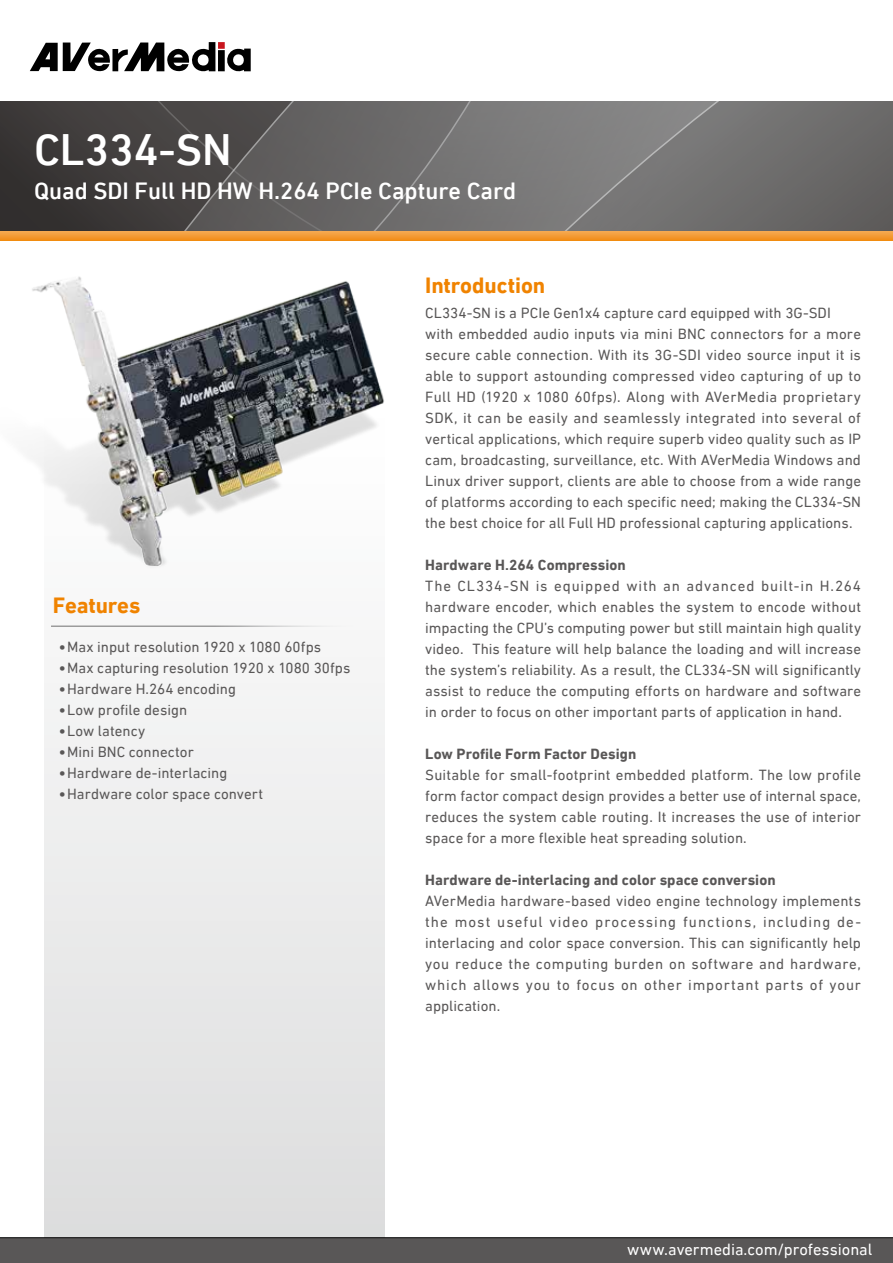
<style>
.page{position:relative;width:893px;height:1263px;background:#fff}
.page>*{position:absolute;margin:0;border:0;box-sizing:border-box;transform-origin:0 0}
.t1{font:500 45px "DIN Next LT Pro";color:#fff}
.t2{font:500 24px "DIN Next LT Pro";color:#fff}
.t3{font:700 22.5px "DIN Next LT Pro";letter-spacing:-.005em;color:#f08300}
.t4{font:16.5px "DIN Next LT Pro";color:#fff}
.t5{font:15px/21px "DIN Next LT Pro";letter-spacing:.005em;color:#595757;text-align:justify}
.t6{font:700 15px "DIN Next LT Pro";letter-spacing:.005em;color:#595757}
.s1{font-weight:700}
</style>
<div class="page">
<svg style="left:45px;top:625px;width:340px;height:612px"></svg>
<svg style="left:0;top:1237px;width:893px;height:26px;background:#565454"></svg>
<svg style="left:0;top:230px;width:893px;height:10px;background:#e4953b"></svg>
<svg style="left:0;top:101px;width:156px;height:129px;background:#3c3838"></svg>
<svg style="left:156px;top:101px;width:362px;height:129px;background:#636161"></svg>
<svg style="left:518px;top:101px;width:375px;height:129px;background:#747373"></svg>
<div style="left:218px;top:42px;width:7px;height:7px;background:#c8161e"></div>
<svg style="left:221px;top:46px;width:30px;height:26px"></svg>
<svg style="left:30px;top:42px;width:185px;height:30px"></svg>
<div style="left:218px;top:50px;width:7px;height:21px;background:#000"></div>
<hr style="left:51px;top:626px;width:326px;height:1px;background:#fff">
<img style="left:31px;top:276px;width:353px;height:292px">
<h1 class="t1" style="left:34px;top:124px;width:199px">CL334-SN</h1>
<h2 class="t2" style="left:34px;top:177px;width:484px">Quad SDI Full HD HW H.264 PCIe Capture Card</h2>
<h3 class="t3" style="left:53px;top:592px;width:89px">Features</h3>
<p class="t5" style="left:59px;top:636px;width:264px"><span class="s1">•</span>Max input resolution 1920 x 1080 60fps</p>
<p class="t5" style="left:59px;top:657px;width:293px"><span class="s1">•</span>Max capturing resolution 1920 x 1080 30fps</p>
<p class="t5" style="left:59px;top:678px;width:179px"><span class="s1">•</span>Hardware H.264 encoding</p>
<p class="t5" style="left:59px;top:699px;width:130px"><span class="s1">•</span>Low profile design</p>
<p class="t5" style="left:59px;top:720px;width:88px"><span class="s1">•</span>Low latency</p>
<p class="t5" style="left:59px;top:741px;width:137px"><span class="s1">•</span>Mini BNC connector</p>
<p class="t5" style="left:59px;top:762px;width:170px"><span class="s1">•</span>Hardware de-interlacing</p>
<p class="t5" style="left:59px;top:783px;width:206px"><span class="s1">•</span>Hardware color space convert</p>
<h3 class="t3" style="left:425px;top:272px;width:122px">Introduction</h3>
<p class="t5" style="left:425px;top:302px;width:437px;text-align:left">CL334-SN is a PCIe Gen1x4 capture card equipped with 3G-SDI with embedded audio inputs via mini BNC connectors for a more secure cable connection. With its 3G-SDI video source input it is able to support astounding compressed video capturing of up to Full HD (1920 x 1080 60fps). Along with AVerMedia proprietary SDK, it can be easily and seamlessly integrated into several of vertical applications, which require superb video quality such as IP cam, broadcasting, surveillance, etc. With AVerMedia Windows and Linux driver support, clients are able to choose from a wide range of platforms according to each specific need; making the CL334-SN the best choice for all Full HD professional capturing applications.</p>
<p class="t6" style="left:425px;top:556px;width:202px">Hardware H.264 Compression</p>
<p class="t5" style="left:425px;top:575px;width:437px">The CL334-SN is equipped with an advanced built-in H.264 hardware encoder, which enables the system to encode without impacting the CPU’s computing power but still maintain high quality video. This feature will help balance the loading and will increase the system’s reliability. As a result, the CL334-SN will significantly assist to reduce the computing efforts on hardware and software in order to focus on other important parts of application in hand.</p>
<p class="t6" style="left:425px;top:745px;width:213px">Low Profile Form Factor Design</p>
<p class="t5" style="left:425px;top:764px;width:437px">Suitable for small-footprint embedded platform. The low profile form factor compact design provides a better use of internal space, reduces the system cable routing. It increases the use of interior space for a more flexible heat spreading solution.</p>
<p class="t6" style="left:425px;top:871px;width:352px">Hardware de-interlacing and color space conversion</p>
<p class="t5" style="left:425px;top:890px;width:437px">AVerMedia hardware-based video engine technology implements the most useful video processing functions, including de&shy;interlacing and color space conversion. This can significantly help you reduce the computing burden on software and hardware, which allows you to focus on other important parts of your application.</p>
<p class="t4" style="left:627px;top:1239px;width:247px">www.avermedia.com/professional</p>
</div>
